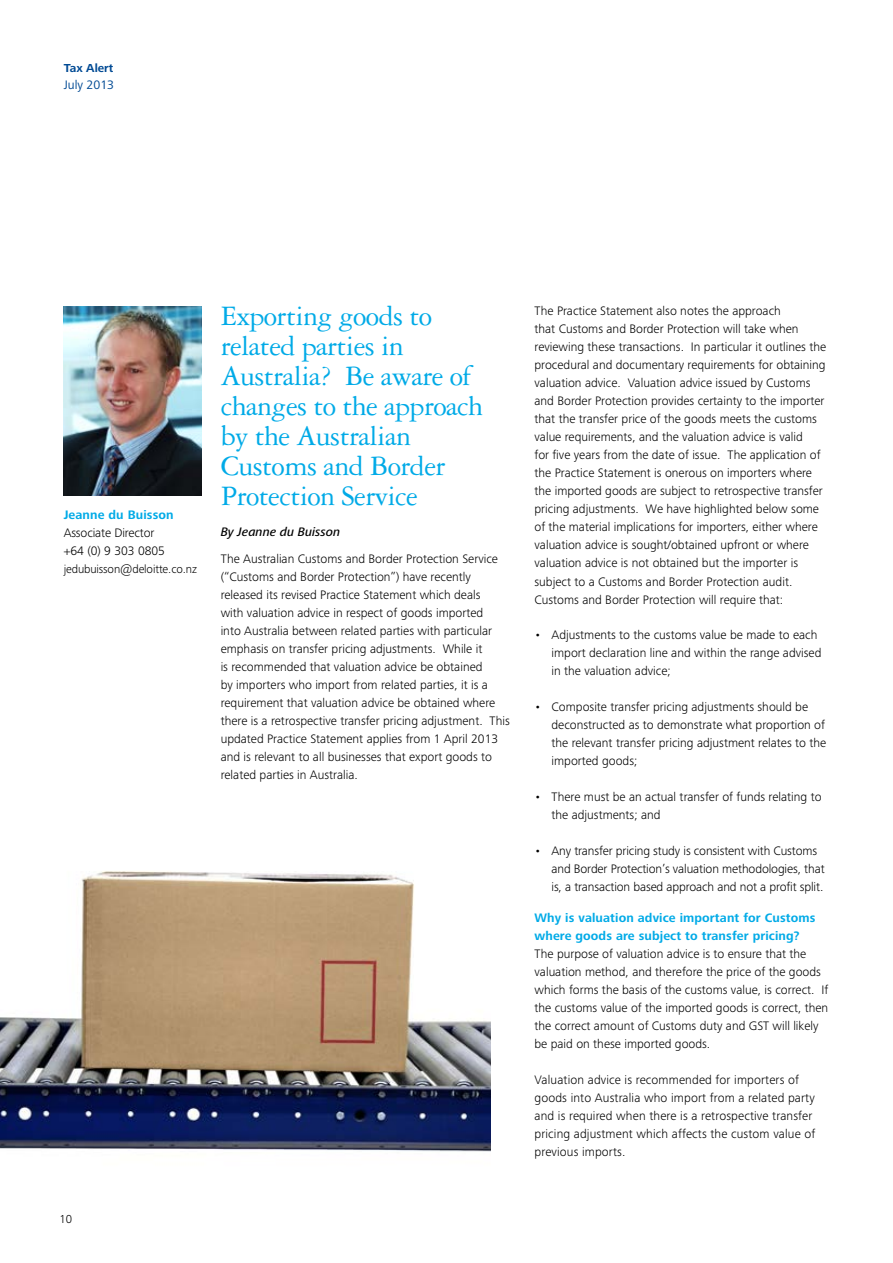
<style>
.page{position:relative;width:893px;height:1263px;background:#fff}
.page>*{position:absolute;margin:0;border:0;box-sizing:border-box;transform-origin:0 0}
.t1{font:30px/30px "Garamond 3 LT Std";letter-spacing:-.02em;color:#00aae7}
.t2{font:300 12.75px/18px "Frutiger Next Pro";color:#000}
.t3{font:700 12.75px/18px "Frutiger Next Pro";letter-spacing:.01em;color:#00aae7}
.t4{font:italic 500 12.75px "Frutiger Next Pro";color:#000}
.t5{font:12.75px "Frutiger Next Pro";color:#004a94}
.t6{font:300 12px "Frutiger Next Pro";letter-spacing:-.01em;color:#000}
.t7{font:700 12px "Frutiger Next Pro";color:#004a94}
</style>
<div class="page">
<img style="left:0;top:871px;width:490px;height:281px">
<img style="left:64px;top:306px;width:138px;height:190px">
<p class="t7" style="left:64px;top:62px;width:51px">Tax Alert</p>
<p class="t5" style="left:64px;top:77px;width:52px">July 2013</p>
<p class="t3" style="left:64px;top:506px;width:111px">Jeanne du Buisson</p>
<p class="t2" style="left:64px;top:524px;width:103px">Associate Director +64 (0) 9 303 0805</p>
<p class="t6" style="left:64px;top:562px;width:135px">jedubuisson@deloitte.co.nz</p>
<h1 class="t1" style="left:221px;top:302px;width:264px">Exporting goods to related parties in<br>Australia? Be aware of changes to the approach by the Australian<br>Customs and Border<br>Protection Service</h1>
<p class="t4" style="left:221px;top:525px;width:121px">By Jeanne du Buisson</p>
<p class="t2" style="left:221px;top:549px;width:291px">The Australian Customs and Border Protection Service (“Customs and Border Protection”) have recently released its revised Practice Statement which deals<br>with valuation advice in respect of goods imported<br>into Australia between related parties with particular emphasis on transfer pricing adjustments. While it<br>is recommended that valuation advice be obtained<br>by importers who import from related parties, it is a requirement that valuation advice be obtained where there is a retrospective transfer pricing adjustment. This updated Practice Statement applies from 1 April 2013 and is relevant to all businesses that export goods to related parties in Australia.</p>
<p class="t6" style="left:60px;top:1212px;width:14px">10</p>
<p class="t2" style="left:534px;top:302px;width:293px">The Practice Statement also notes the approach<br>that Customs and Border Protection will take when reviewing these transactions. In particular it outlines the procedural and documentary requirements for obtaining valuation advice. Valuation advice issued by Customs and Border Protection provides certainty to the importer that the transfer price of the goods meets the customs value requirements, and the valuation advice is valid<br>for five years from the date of issue. The application of the Practice Statement is onerous on importers where the imported goods are subject to retrospective transfer pricing adjustments. We have highlighted below some of the material implications for importers, either where valuation advice is sought/obtained upfront or where valuation advice is not obtained but the importer is subject to a Customs and Border Protection audit.<br>Customs and Border Protection will require that:</p>
<p class="t2" style="left:551px;top:626px;width:271px;text-indent:-17px">• Adjustments to the customs value be made to each import declaration line and within the range advised in the valuation advice;</p>
<p class="t2" style="left:551px;top:698px;width:276px;text-indent:-17px">• Composite transfer pricing adjustments should be deconstructed as to demonstrate what proportion of the relevant transfer pricing adjustment relates to the imported goods;</p>
<p class="t2" style="left:551px;top:788px;width:272px;text-indent:-17px">• There must be an actual transfer of funds relating to the adjustments; and</p>
<p class="t2" style="left:551px;top:842px;width:275px;text-indent:-17px">• Any transfer pricing study is consistent with Customs and Border Protection’s valuation methodologies, that is, a transaction based approach and not a profit split.</p>
<p class="t3" style="left:534px;top:908px;width:282px">Why is valuation advice important for Customs where goods are subject to transfer pricing?</p>
<p class="t2" style="left:534px;top:944px;width:295px">The purpose of valuation advice is to ensure that the valuation method, and therefore the price of the goods which forms the basis of the customs value, is correct. If the customs value of the imported goods is correct, then the correct amount of Customs duty and GST will likely be paid on these imported goods.</p>
<p class="t2" style="left:534px;top:1071px;width:282px">Valuation advice is recommended for importers of goods into Australia who import from a related party and is required when there is a retrospective transfer pricing adjustment which affects the custom value of previous imports.</p>
</div>
